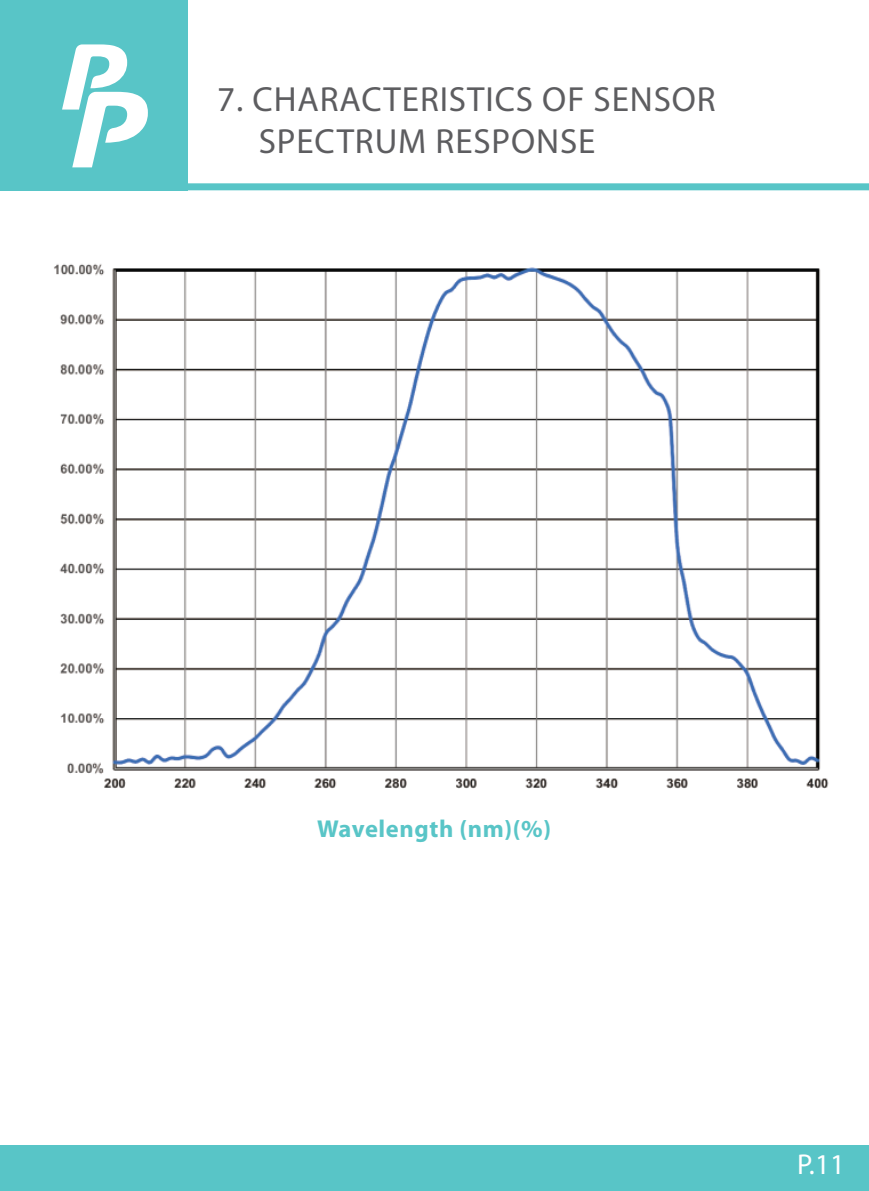
<style>
.page{position:relative;width:869px;height:1191px;background:#fff}
.page>*{position:absolute;margin:0;border:0;box-sizing:border-box;transform-origin:0 0}
.t1{font:600 35px/42px "Myriad Pro";letter-spacing:.025em;color:#5d5d60}
.t2{font:28.7px "Myriad Pro";color:#fff}
.t3{font:700 24.5px "Myriad Pro";letter-spacing:.025em;color:#59c5c7}
</style>
<div class="page">
<div style="left:0;top:1145px;width:868px;height:46px;background:#58c5c7"></div>
<div style="left:0;top:0;width:187px;height:190px;background:#58c5c7"></div>
<svg style="left:62px;top:44px;width:86px;height:123px"></svg>
<div style="left:187px;top:183px;width:681px;height:7px;background:#58c5c7"></div>
<img style="left:54px;top:264px;width:775px;height:525px">
<p class="t1" style="left:258px;top:78px;width:458px;text-indent:-41px">7. CHARACTERISTICS OF SENSOR<br>SPECTRUM RESPONSE</p>
<p class="t3" style="left:317px;top:815px;width:235px">Wavelength (nm)(%)</p>
<p class="t2" style="left:796px;top:1147px;width:49px">P.11</p>
</div>
